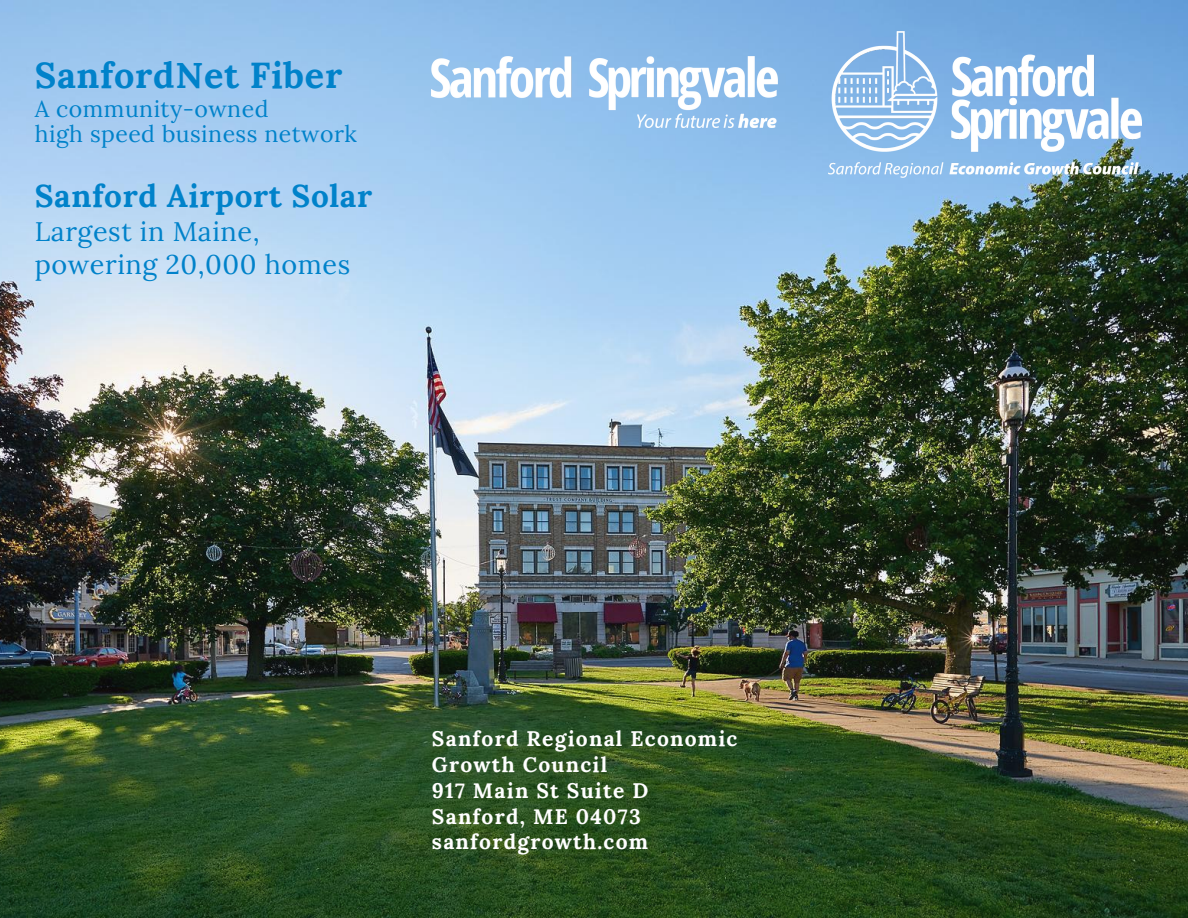
<style>
.page{position:relative;width:1188px;height:918px;background:#fff}
.page>*{position:absolute;margin:0;border:0;box-sizing:border-box;transform-origin:0 0}
.t1{font:700 36px "Lora";letter-spacing:.02em;color:#0082ca}
.t2{font:700 31.5px "Lora";letter-spacing:.02em;color:#0082ca}
.t3{font:27px/32.7px "Lora";letter-spacing:.02em;color:#0082ca}
.t4{font:23.1px/26px "Lora";letter-spacing:.02em;color:#0082ca}
.t5{font:700 21px/25.8px "Lora";letter-spacing:.06em;color:#fff}
</style>
<div class="page">
<img style="left:0;top:0;width:1188px;height:918px">
<img style="left:829px;top:31px;width:313px;height:146px">
<img style="left:432px;top:56px;width:345px;height:71px">
<h1 class="t1" style="left:35px;top:52px;width:309px">SanfordNet Fiber</h1>
<p class="t4" style="left:35px;top:95px;width:324px">A community-owned<br>high speed business network</p>
<h2 class="t2" style="left:35px;top:175px;width:339px">Sanford Airport Solar</h2>
<p class="t3" style="left:35px;top:215px;width:317px">Largest in Maine, powering 20,000 homes</p>
<p class="t5" style="left:432px;top:725px;width:307px">Sanford Regional Economic<br>Growth Council<br>917 Main St Suite D<br>Sanford, ME 04073 sanfordgrowth.com</p>
</div>
